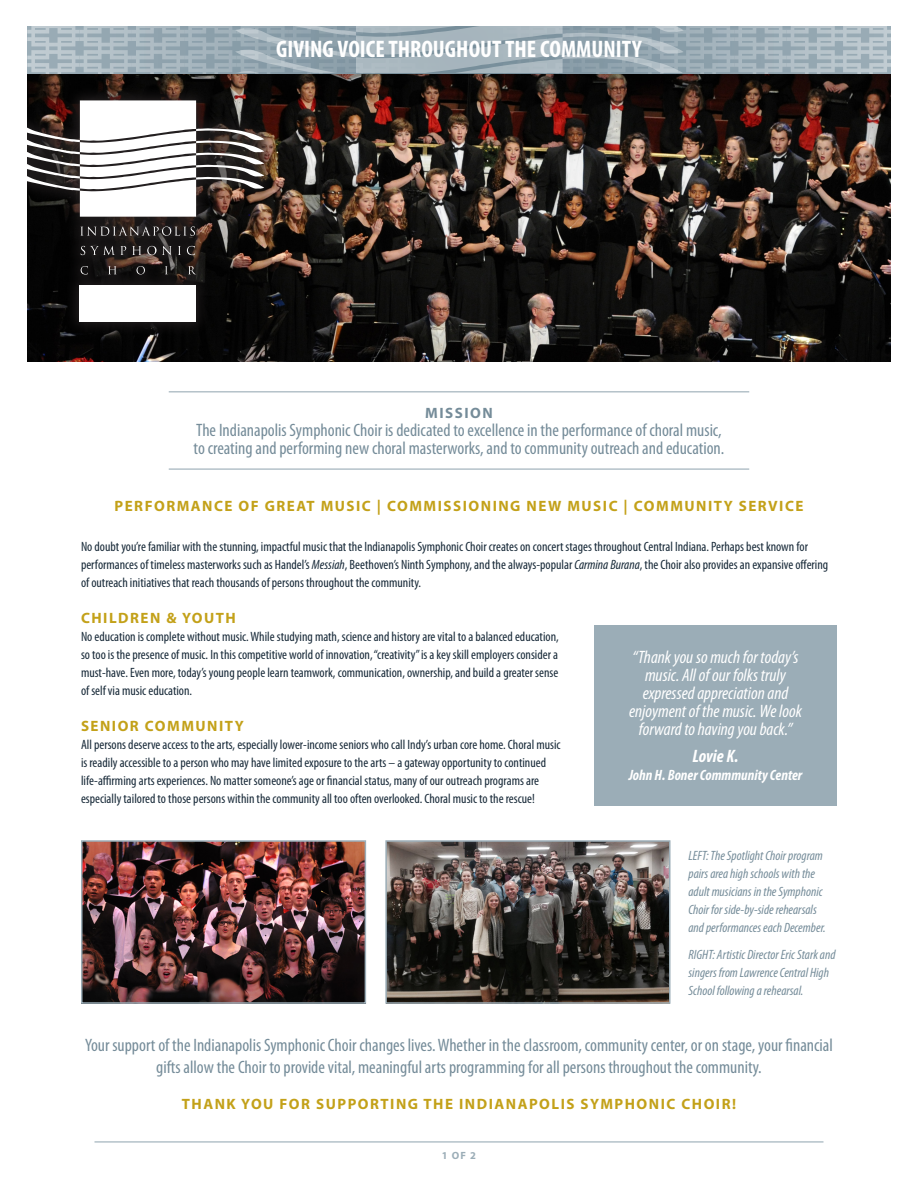
<style>
.page{position:relative;width:918px;height:1188px;background:#fff}
.page>*{position:absolute;margin:0;border:0;box-sizing:border-box;transform-origin:0 0}
.t1{font:700 condensed 24px "Myriad Pro";color:#fff}
.t2{font:condensed 18px/21.6px "Myriad Pro";color:#758c99;text-align:center}
.t3{font:italic condensed 18px/18px "Myriad Pro";color:#fff;text-align:center}
.t4{font:italic 700 condensed 18px "Myriad Pro";letter-spacing:-.005em;color:#fff}
.t5{font:700 15px "Myriad Pro";letter-spacing:.1em;color:#c3a119}
.t6{font:italic 700 condensed 15px "Myriad Pro";color:#fff}
.t7{font:700 15px "Myriad Pro";letter-spacing:.1em;color:#758c99}
.t8{font:condensed 13.5px/18px "Myriad Pro";color:#172938}
.t9{font:italic condensed 13.5px/18px "Myriad Pro";color:#758c99}
.t10{font:700 10.5px "Myriad Pro";color:#9badb7}
.s1{font-style:italic}
</style>
<div class="page">
<img style="left:388px;top:843px;width:279px;height:158px">
<div style="left:385px;top:840px;width:285px;height:164px;border:2px solid #9badb7"></div>
<div style="left:594px;top:625px;width:243px;height:181px;background:#9badb7"></div>
<img style="left:84px;top:843px;width:279px;height:158px">
<div style="left:81px;top:840px;width:285px;height:164px;border:2px solid #9badb7"></div>
<hr style="left:169px;top:391px;width:580px;height:1px;background:#9badb7">
<hr style="left:169px;top:469px;width:580px;height:1px;background:#9badb7">
<hr style="left:94px;top:1141px;width:730px;height:1px;background:#9badb7">
<img style="left:27px;top:217px;width:864px;height:144px">
<svg style="left:27px;top:217px;width:251px;height:119px;background:#181311"></svg>
<img style="left:27px;top:26px;width:864px;height:191px">
<div style="left:79px;top:285px;width:117px;height:36px;background:#fff"></div>
<svg style="left:80px;top:227px;width:115px;height:9px"></svg>
<svg style="left:81px;top:246px;width:114px;height:9px"></svg>
<svg style="left:81px;top:266px;width:115px;height:9px"></svg>
<p class="t1" style="left:276px;top:34px;width:367px">GIVING VOICE THROUGHOUT THE COMMUNITY</p>
<p class="t7" style="left:425px;top:403px;width:69px">MISSION</p>
<p class="t2" style="left:194px;top:420px;width:532px;line-height:18px;text-align:left">The Indianapolis Symphonic Choir is dedicated to excellence in the performance of choral music, to creating and performing new choral masterworks, and to community outreach and education.</p>
<p class="t5" style="left:115px;top:496px;width:690px">PERFORMANCE OF GREAT MUSIC | COMMISSIONING NEW MUSIC | COMMUNITY SERVICE</p>
<p class="t8" style="left:81px;top:537px;width:749px">No doubt you’re familiar with the stunning, impactful music that the Indianapolis Symphonic Choir creates on concert stages throughout Central Indiana. Perhaps best known for performances of timeless masterworks such as Handel’s <span class="s1">Messiah</span>, Beethoven’s Ninth Symphony, and the always-popular <span class="s1">Carmina Burana</span>, the Choir also provides an expansive offering of outreach initiatives that reach thousands of persons throughout the community.</p>
<p class="t5" style="left:81px;top:609px;width:156px">CHILDREN &amp; YOUTH</p>
<p class="t8" style="left:81px;top:628px;width:479px;text-align:justify">No education is complete without music. While studying math, science and history are vital to a balanced education, so too is the presence of music. In this competitive world of innovation, “creativity” is a key skill employers consider a must-have. Even more, today’s young people learn teamwork, communication, ownership, and build a greater sense of self via music education.</p>
<p class="t5" style="left:81px;top:717px;width:164px">SENIOR COMMUNITY</p>
<p class="t8" style="left:81px;top:736px;width:481px">All persons deserve access to the arts, especially lower-income seniors who call Indy’s urban core home. Choral music is readily accessible to a person who may have limited exposure to the arts – a gateway opportunity to continued life-affirming arts experiences. No matter someone’s age or financial status, many of our outreach programs are especially tailored to those persons within the community all too often overlooked. Choral music to the rescue!</p>
<p class="t3" style="left:629px;top:648px;width:174px">“Thank you so much for today’s music. All of our folks truly expressed appreciation and enjoyment of the music. We look forward to having you back.”</p>
<p class="t4" style="left:693px;top:745px;width:47px">Lovie K.</p>
<p class="t6" style="left:629px;top:766px;width:175px">John H. Boner Commmunity Center</p>
<p class="t9" style="left:688px;top:846px;width:139px">LEFT: The Spotlight Choir program pairs area high schools with the adult musicians in the Symphonic Choir for side-by-side rehearsals and performances each December.</p>
<p class="t9" style="left:688px;top:945px;width:149px">RIGHT: Artistic Director Eric Stark and singers from Lawrence Central High<br>School following a rehearsal.</p>
<p class="t2" style="left:85px;top:1034px;width:749px">Your support of the Indianapolis Symphonic Choir changes lives. Whether in the classroom, community center, or on stage, your financial gifts allow the Choir to provide vital, meaningful arts programming for all persons throughout the community.</p>
<p class="t5" style="left:182px;top:1094px;width:556px">THANK YOU FOR SUPPORTING THE INDIANAPOLIS SYMPHONIC CHOIR!</p>
<p class="t10" style="left:442px;top:1148px;width:36px">1 OF 2</p>
</div>
